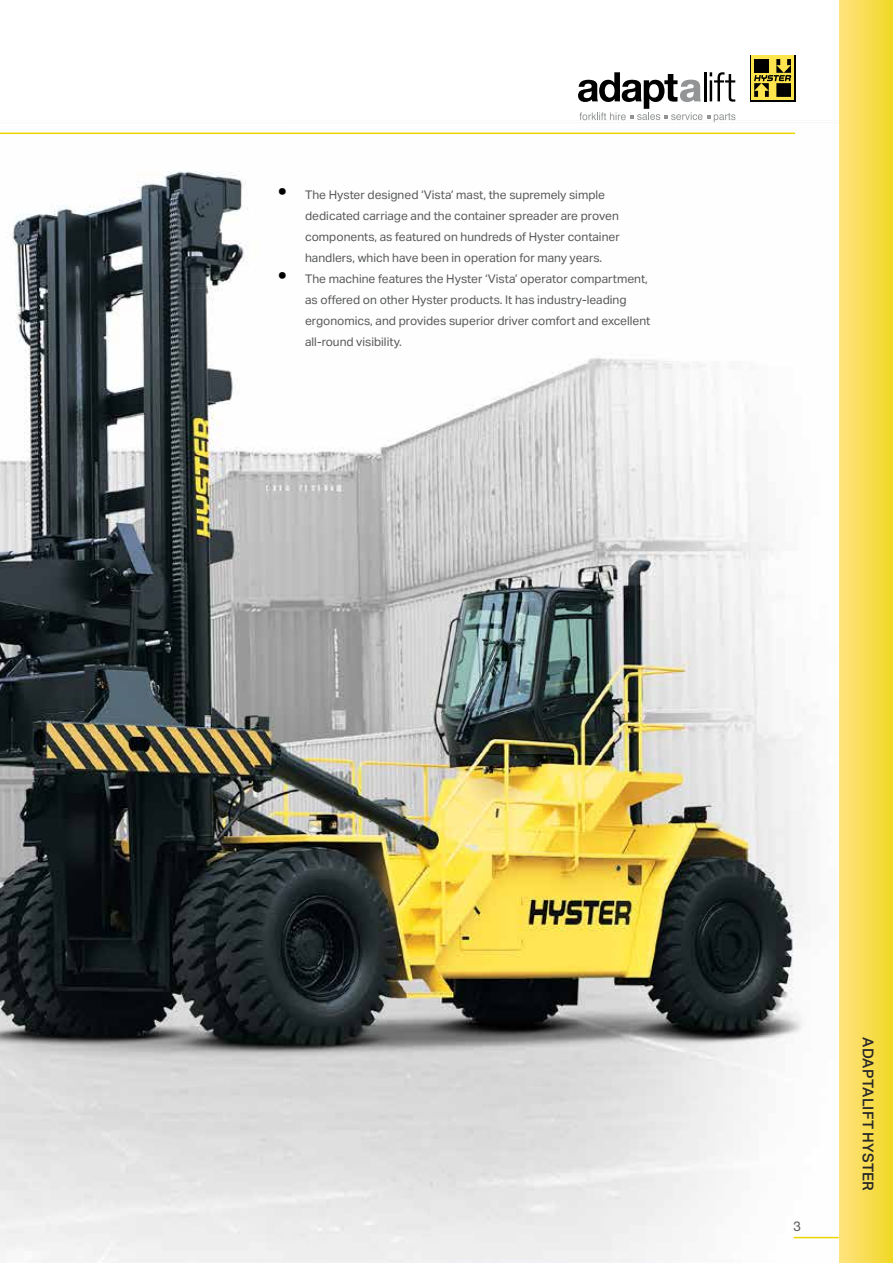
<style>
.page{position:relative;width:893px;height:1263px;background:#fff}
.page>*{position:absolute;margin:0;border:0;box-sizing:border-box;transform-origin:0 0}
.t1{font:500 15px "Aktiv Grotesk";letter-spacing:.015em;color:#292829}
.t2{font:13.5px "Helvetica Neue LT Std";color:#58595b}
.t3{font:12px/21px "Aktiv Grotesk";color:#58595b}
.s1{font-weight:800;font-size:21px;color:#000}
</style>
<div class="page">
<div style="left:839px;top:0;width:54px;height:1263px;background:linear-gradient(to right,#ffe380,#f1d827)"></div>
<img style="left:0;top:55px;width:839px;height:1208px">
<svg style="left:750px;top:55px;width:45px;height:46px"></svg>
<div style="left:751px;top:56px;width:43px;height:44px;background:#fee54e"></div>
<svg style="left:754px;top:59px;width:37px;height:38px"></svg>
<svg style="left:578px;top:72px;width:157px;height:50px"></svg>
<hr style="left:0;top:133px;width:795px;height:1px;background:#edd600">
<hr style="left:794px;top:1237px;width:45px;height:1px;background:#edd600">
<p class="t3" style="left:305px;top:184px;width:316px;text-indent:-27px"><span class="s1">•</span> The Hyster designed ‘Vista’ mast, the supremely simple dedicated carriage and the container spreader are proven components, as featured on hundreds of Hyster container handlers, which have been in operation for many years.</p>
<p class="t3" style="left:305px;top:268px;width:347px;text-indent:-27px"><span class="s1">•</span> The machine features the Hyster ‘Vista’ operator compartment, as offered on other Hyster products. It has industry-leading ergonomics, and provides superior driver comfort and excellent all-round visibility.</p>
<p class="t2" style="left:794px;top:1218px;width:9px">3</p>
<p class="t1" style="left:877px;top:1037px;width:155px;rotate:90deg">ADAPTALIFT HYSTER</p>
</div>
